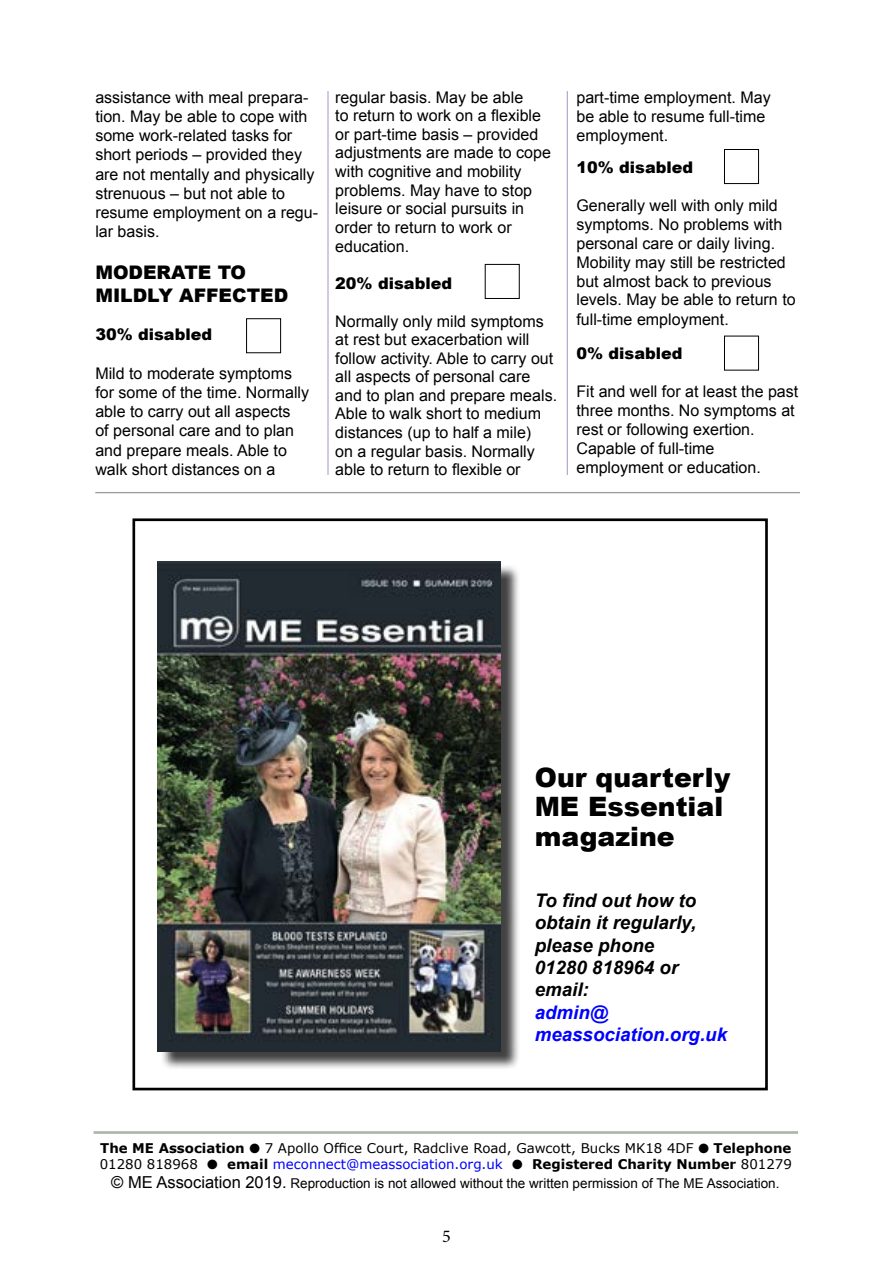
<style>
.page{position:relative;width:893px;height:1263px;background:#fff}
.page>*{position:absolute;margin:0;border:0;box-sizing:border-box;transform-origin:0 0}
.t1{font:900 26.7px/29.4px "Arial";color:#000}
.t2{font:italic 700 18.75px/22.5px "Arial";color:#000}
.t3{font:italic 700 18.75px/22.5px "Arial";color:#00f}
.t4{font:900 18.75px/22.5px "Arial";color:#000}
.t5{font:18px "Minion Pro";color:#000}
.t6{font:16.05px/18.6px "Arial";color:#000}
.t7{font:900 16.05px "Arial";color:#000}
.t8{font:13.5px "Arial";color:#000}
.t9{font:13.35px/16px "Verdana";color:#000}
.s1{font-weight:700}
.s2{color:#00f}
.s3{font-size:16.5px}
</style>
<div class="page">
<hr style="left:95px;top:492px;width:705px;height:1px;background:#9d9d9c">
<svg style="left:132px;top:518px;width:636px;height:573px"></svg>
<svg style="left:246px;top:318px;width:35px;height:35px"></svg>
<svg style="left:485px;top:264px;width:35px;height:35px"></svg>
<svg style="left:724px;top:149px;width:35px;height:35px"></svg>
<svg style="left:724px;top:335px;width:35px;height:36px"></svg>
<hr style="left:328px;top:91px;width:1px;height:384px;background:#a894c6">
<hr style="left:567px;top:91px;width:1px;height:384px;background:#a894c6">
<hr style="left:94px;top:1131px;width:704px;height:3px;background:#adb6a8">
<div style="left:161px;top:565px;width:359px;height:504px;background:#000;opacity:.75"></div>
<img style="left:157px;top:561px;width:343px;height:490px">
<p class="t6" style="left:95px;top:88px;width:224px;line-height:19.2px">assistance with meal prepara&shy;tion. May be able to cope with some work-related tasks for short periods – provided they are not mentally and physically strenuous – but not able to resume employment on a regu&shy;lar basis.</p>
<p class="t4" style="left:95px;top:261px;width:194px">MODERATE TO<br>MILDLY AFFECTED</p>
<p class="t7" style="left:95px;top:323px;width:118px">30% disabled</p>
<p class="t6" style="left:95px;top:363px;width:215px;line-height:19.2px">Mild to moderate symptoms for some of the time. Normally able to carry out all aspects<br>of personal care and to plan and prepare meals. Able to walk short distances on a</p>
<p class="t6" style="left:335px;top:88px;width:217px">regular basis. May be able<br>to return to work on a flexible or part-time basis – provided adjustments are made to cope with cognitive and mobility problems. May have to stop leisure or social pursuits in order to return to work or education.</p>
<p class="t7" style="left:335px;top:272px;width:118px">20% disabled</p>
<p class="t6" style="left:335px;top:312px;width:223px">Normally only mild symptoms at rest but exacerbation will follow activity. Able to carry out all aspects of personal care and to plan and prepare meals.<br>Able to walk short to medium distances (up to half a mile)<br>on a regular basis. Normally able to return to flexible or</p>
<p class="t6" style="left:576px;top:88px;width:196px;line-height:19px">part-time employment. May be able to resume full-time employment.</p>
<p class="t7" style="left:576px;top:156px;width:118px">10% disabled</p>
<p class="t6" style="left:576px;top:196px;width:221px">Generally well with only mild symptoms. No problems with personal care or daily living.<br>Mobility may still be restricted but almost back to previous levels. May be able to return to full-time employment.</p>
<p class="t7" style="left:576px;top:342px;width:108px">0% disabled</p>
<p class="t6" style="left:576px;top:382px;width:223px">Fit and well for at least the past three months. No symptoms at rest or following exertion.<br>Capable of full-time employment or education.</p>
<h1 class="t1" style="left:535px;top:762px;width:197px">Our quarterly<br>ME Essential magazine</h1>
<p class="t2" style="left:535px;top:889px;width:163px">To find out how to obtain it regularly, please phone<br>01280 818964 or email:</p>
<p class="t3" style="left:535px;top:1002px;width:194px">admin@ meassociation.org.uk</p>
<p class="t9" style="left:100px;top:1140px;width:694px"><span class="s1">The ME Association</span> ● 7 Apollo Office Court, Radclive Road, Gawcott, Bucks MK18 4DF ● <span class="s1">Telephone<br></span>01280 818968 ● <span class="s1">email</span> <span class="s2">meconnect@meassociation.org.uk</span> ● <span class="s1">Registered Charity Number</span> 801279</p>
<p class="t8" style="left:111px;top:1174px;width:670px"><span class="s3">© ME Association 2019.</span> Reproduction is not allowed without the written permission of The ME Association.</p>
<p class="t5" style="left:442px;top:1224px;width:10px">5</p>
</div>
